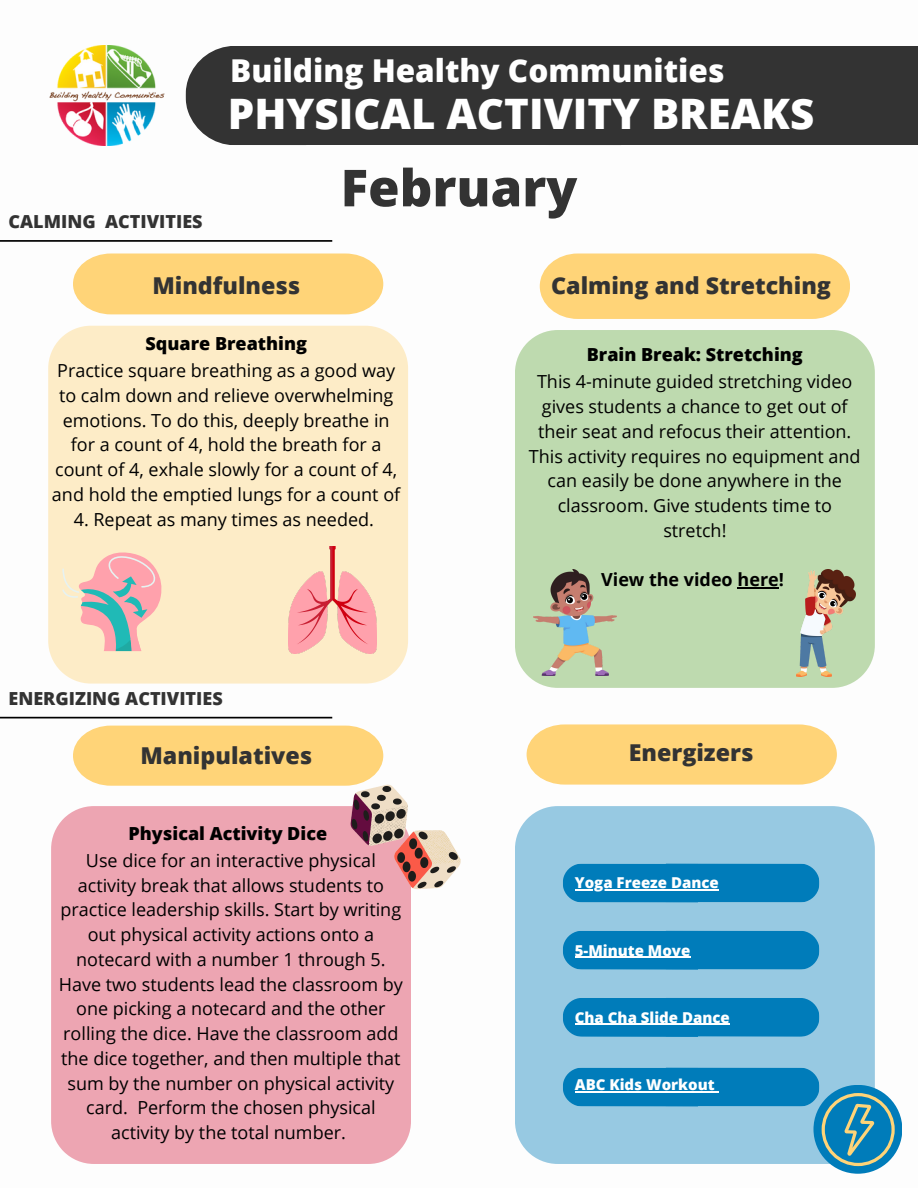
<style>
.page{position:relative;width:918px;height:1188px;background:#fff}
.page>*{position:absolute;margin:0;border:0;box-sizing:border-box;transform-origin:0 0}
.t1{font:800 51px "Open Sans";color:#333}
.t2{font:800 42px "Open Sans";color:#fff}
.t3{font:800 31.5px "Open Sans";color:#fff}
.t4{font:800 23.25px "Open Sans";color:#333}
.t5{font:18px/24.8px "Open Sans";color:#000;text-align:center}
.t6{font:800 18px "Open Sans";color:#000}
.t7{font:800 18px "Open Sans";color:#333}
.t8{font:700 18px "Open Sans";color:#000}
.t9{font:800 15px "Open Sans";color:#fff}
</style>
<div class="page">
<svg style="left:185px;top:46px;width:105px;height:99px;background:#484848"></svg>
<div style="left:290px;top:46px;width:340px;height:99px;background:#333"></div>
<div style="left:605px;top:46px;width:313px;height:99px;background:#333"></div>
<img style="left:49px;top:46px;width:116px;height:100px">
<div style="left:48px;top:326px;width:360px;height:358px;background:#fdecc7"></div>
<svg style="left:0;top:717px;width:332px;height:1px"></svg>
<svg style="left:0;top:240px;width:332px;height:2px"></svg>
<div style="left:73px;top:254px;width:310px;height:60px;background:#ffd478"></div>
<div style="left:540px;top:254px;width:310px;height:65px;background:#ffd478"></div>
<svg style="left:527px;top:724px;width:310px;height:61px;background:#fed680"></svg>
<div style="left:51px;top:811px;width:360px;height:353px;background:#eda5b2"></div>
<div style="left:515px;top:806px;width:360px;height:358px;background:#97c9e2"></div>
<svg style="left:563px;top:863px;width:256px;height:40px;background:#0d83bd"></svg>
<div style="left:563px;top:931px;width:256px;height:39px;background:#007cba"></div>
<svg style="left:563px;top:998px;width:256px;height:39px;background:#0a81bc"></svg>
<div style="left:515px;top:330px;width:360px;height:358px;background:#bedaaf"></div>
<img style="left:288px;top:546px;width:89px;height:107px">
<svg style="left:62px;top:549px;width:102px;height:102px;background:#dec7ba"></svg>
<div style="left:813px;top:1085px;width:89px;height:89px;background:#007cba;border-radius:50%"></div>
<img style="left:533px;top:570px;width:84px;height:105px">
<img style="left:796px;top:570px;width:60px;height:106px">
<svg style="left:73px;top:726px;width:388px;height:163px"></svg>
<hr style="left:738px;top:587px;width:41px;height:2px;background:#000">
<hr style="left:575px;top:957px;width:115px;height:1px;background:#fff">
<hr style="left:575px;top:890px;width:144px;height:1px;background:#fff">
<hr style="left:575px;top:1024px;width:155px;height:1px;background:#fff">
<svg style="left:563px;top:1067px;width:332px;height:99px"></svg>
<p class="t7" style="left:9px;top:209px;width:196px">CALMING ACTIVITIES</p>
<p class="t3" style="left:230px;top:48px;width:496px">Building Healthy Communities</p>
<p class="t2" style="left:228px;top:84px;width:588px">PHYSICAL ACTIVITY BREAKS</p>
<p class="t1" style="left:341px;top:152px;width:238px">February</p>
<p class="t4" style="left:152px;top:269px;width:149px">Mindfulness</p>
<p class="t4" style="left:551px;top:269px;width:281px">Calming and Stretching</p>
<p class="t6" style="left:146px;top:331px;width:163px">Square Breathing</p>
<p class="t5" style="left:52px;top:358px;width:350px">Practice square breathing as a good way to calm down and relieve overwhelming emotions. To do this, deeply breathe in for a count of 4, hold the breath for a count of 4, exhale slowly for a count of 4, and hold the emptied lungs for a count of</p>
<p class="t5" style="left:74px;top:506px;width:302px">4. Repeat as many times as needed.</p>
<p class="t7" style="left:9px;top:686px;width:216px">ENERGIZING ACTIVITIES</p>
<p class="t4" style="left:140px;top:739px;width:173px">Manipulatives</p>
<p class="t6" style="left:129px;top:821px;width:200px">Physical Activity Dice</p>
<p class="t5" style="left:59px;top:848px;width:345px">Use dice for an interactive physical activity break that allows students to practice leadership skills. Start by writing out physical activity actions onto a notecard with a number 1 through 5.<br>Have two students lead the classroom by one picking a notecard and the other rolling the dice. Have the classroom add the dice together, and then multiple that sum by the number on physical activity card. Perform the chosen physical activity by the total number.</p>
<p class="t6" style="left:587px;top:342px;width:217px">Brain Break: Stretching</p>
<p class="t5" style="left:529px;top:369px;width:333px">This 4-minute guided stretching video gives students a chance to get out of their seat and refocus their attention.<br>This activity requires no equipment and can easily be done anywhere in the classroom. Give students time to stretch!</p>
<p class="t8" style="left:601px;top:567px;width:184px">View the video here!</p>
<p class="t4" style="left:629px;top:736px;width:126px">Energizers</p>
<p class="t9" style="left:575px;top:872px;width:145px">Yoga Freeze Dance</p>
<p class="t9" style="left:575px;top:940px;width:117px">5-Minute Move</p>
<p class="t9" style="left:575px;top:1007px;width:156px">Cha Cha Slide Dance</p>
<p class="t9" style="left:575px;top:1074px;width:141px">ABC Kids Workout</p>
</div>
